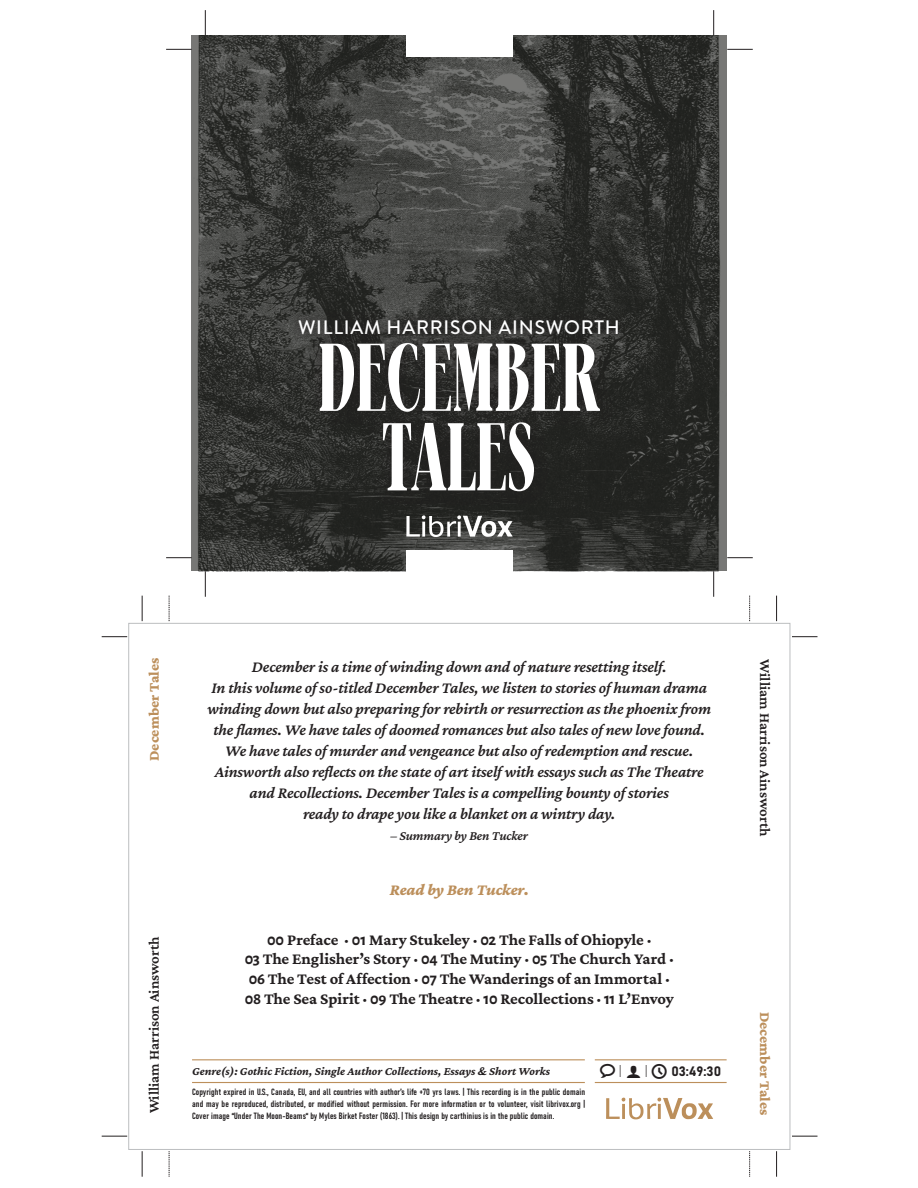
<style>
.page{position:relative;width:918px;height:1188px;background:#fff}
.page>*{position:absolute;margin:0;border:0;box-sizing:border-box;transform-origin:0 0}
.t1{font:96px "Sahertian";color:#fff}
.t2{font:500 19.5px "Brandon Grotesque";letter-spacing:.04em;color:#fff}
.Body{font:italic 600 16.5px/21px "Crimson Pro";letter-spacing:-.01em;color:#231f20}
.Track_Names{font:700 16.5px "Crimson Pro";letter-spacing:-.005em;color:#231f20}
.Body-2{font:italic 800 16.5px "Crimson Pro";letter-spacing:-.01em;color:#bc8f5b}
.t3{font:600 15px "Crimson Pro";color:#231f20}
.t4{font:800 15px "Crimson Pro";color:#bc8f5b}
.Body-3{font:italic 600 13.5px "Crimson Pro";letter-spacing:-.01em;color:#231f20}
.Body-4{font:13.5px "Bahnschrift";color:#231f20}
.Body-5{font:italic 700 12px "Crimson Pro";color:#231f20}
.Body-6{font:12px "Legacy Serif Std";color:#231f20}
.Body_2{font:9px/12px "Bahnschrift";letter-spacing:.01em;color:#231f20;text-align:justify}
.s1{font-family:"Alegreya Sans"}
</style>
<div class="page">
<svg style="left:169px;top:596px;width:1px;height:25px"></svg>
<svg style="left:169px;top:1151px;width:1px;height:26px"></svg>
<svg style="left:749px;top:596px;width:1px;height:25px"></svg>
<svg style="left:749px;top:1151px;width:1px;height:26px"></svg>
<svg style="left:776px;top:1151px;width:1px;height:26px"></svg>
<svg style="left:776px;top:596px;width:1px;height:25px"></svg>
<svg style="left:142px;top:1151px;width:1px;height:26px"></svg>
<svg style="left:142px;top:596px;width:1px;height:25px"></svg>
<svg style="left:102px;top:1136px;width:25px;height:1px"></svg>
<svg style="left:792px;top:1136px;width:26px;height:1px"></svg>
<svg style="left:102px;top:636px;width:25px;height:1px"></svg>
<svg style="left:792px;top:636px;width:26px;height:1px"></svg>
<img style="left:192px;top:36px;width:534px;height:535px">
<svg style="left:205px;top:571px;width:1px;height:26px"></svg>
<svg style="left:166px;top:557px;width:26px;height:1px"></svg>
<svg style="left:713px;top:571px;width:1px;height:26px"></svg>
<svg style="left:713px;top:10px;width:1px;height:26px"></svg>
<svg style="left:205px;top:10px;width:1px;height:26px"></svg>
<svg style="left:727px;top:557px;width:26px;height:1px"></svg>
<svg style="left:727px;top:49px;width:26px;height:1px"></svg>
<svg style="left:166px;top:49px;width:26px;height:1px"></svg>
<svg style="left:290px;top:311px;width:337px;height:32px;background:#30302e"></svg>
<div style="left:306px;top:328px;width:308px;height:179px;background:#231f20;opacity:.75"></div>
<div style="left:406px;top:33px;width:107px;height:24px;background:#fff"></div>
<div style="left:406px;top:550px;width:107px;height:33px;background:#fff"></div>
<svg style="left:406px;top:515px;width:107px;height:22px"></svg>
<hr style="left:192px;top:1059px;width:393px;height:1px;background:#bc8f5b">
<hr style="left:192px;top:1082px;width:393px;height:1px;background:#bc8f5b">
<hr style="left:595px;top:1059px;width:132px;height:1px;background:#bc8f5b">
<hr style="left:595px;top:1082px;width:132px;height:1px;background:#bc8f5b">
<svg style="left:606px;top:1098px;width:107px;height:21px"></svg>
<p class="t2" style="left:298px;top:314px;width:323px">WILLIAM HARRISON AINSWORTH</p>
<p class="t1" style="left:318px;top:328px;width:283px">DECEMBER</p>
<p class="t1" style="left:383px;top:408px;width:154px">TALES</p>
<p class="t4" style="left:145px;top:761px;width:105px;rotate:-90deg">December Tales</p>
<p class="t3" style="left:775px;top:659px;width:178px;rotate:90deg">William Harrison Ainsworth</p>
<p class="Body" style="left:252px;top:656px;width:416px">December is a time of winding down and of nature resetting itself.</p>
<p class="Body" style="left:207px;top:677px;width:505px">In this volume of so-titled December Tales, we listen to stories of human drama winding down but also preparing for rebirth or resurrection as the phoenix from</p>
<p class="Body" style="left:213px;top:719px;width:493px">the flames. We have tales of doomed romances but also tales of new love found.</p>
<p class="Body" style="left:225px;top:740px;width:470px">We have tales of murder and vengeance but also of redemption and rescue.</p>
<p class="Body" style="left:215px;top:761px;width:491px">Ainsworth also reflects on the state of art itself with essays such as The Theatre</p>
<p class="Body" style="left:250px;top:782px;width:421px">and Recollections. December Tales is a compelling bounty of stories</p>
<p class="Body" style="left:303px;top:803px;width:314px">ready to drape you like a blanket on a wintry day.</p>
<p class="Body-3" style="left:391px;top:827px;width:139px">– Summary by Ben Tucker</p>
<p class="t3" style="left:145px;top:1113px;width:178px;rotate:-90deg">William Harrison Ainsworth</p>
<p class="Body-2" style="left:390px;top:880px;width:141px">Read by Ben Tucker.</p>
<p class="Track_Names" style="left:267px;top:929px;width:386px"><span class="s1">00</span> Preface · <span class="s1">01</span> Mary Stukeley · <span class="s1">02</span> The Falls of Ohiopyle ·</p>
<p class="Track_Names" style="left:245px;top:948px;width:431px"><span class="s1">03</span> The Englisher’s Story · <span class="s1">04</span> The Mutiny · <span class="s1">05</span> The Church Yard ·</p>
<p class="Track_Names" style="left:249px;top:968px;width:423px"><span class="s1">06</span> The Test of Affection · <span class="s1">07</span> The Wanderings of an Immortal ·</p>
<p class="Track_Names" style="left:245px;top:988px;width:431px"><span class="s1">08</span> The Sea Spirit · <span class="s1">09</span> The Theatre · <span class="s1">10</span> Recollections · <span class="s1">11</span> L’Envoy</p>
<p class="Body-5" style="left:192px;top:1063px;width:360px">Genre(s): Gothic Fiction, Single Author Collections, Essays &amp; Short Works</p>
<p class="Body-6" style="left:618px;top:1064px;width:7px">|</p>
<p class="Body-6" style="left:643px;top:1064px;width:7px">|</p>
<p class="Body-4" style="left:671px;top:1061px;width:51px">03:49:30</p>
<p class="Body_2" style="left:192px;top:1085px;width:395px">Copyright expired in U.S., Canada, EU, and all countries with author’s life +70 yrs laws. | This recording is in the public domain and may be reproduced, distributed, or modified without permission. For more information or to volunteer, visit librivox.org | Cover image “Under The Moon-Beams“ by Myles Birket Foster (1863). | This design by carthinius is in the public domain.</p>
<p class="t4" style="left:775px;top:1012px;width:105px;rotate:90deg">December Tales</p>
</div>
